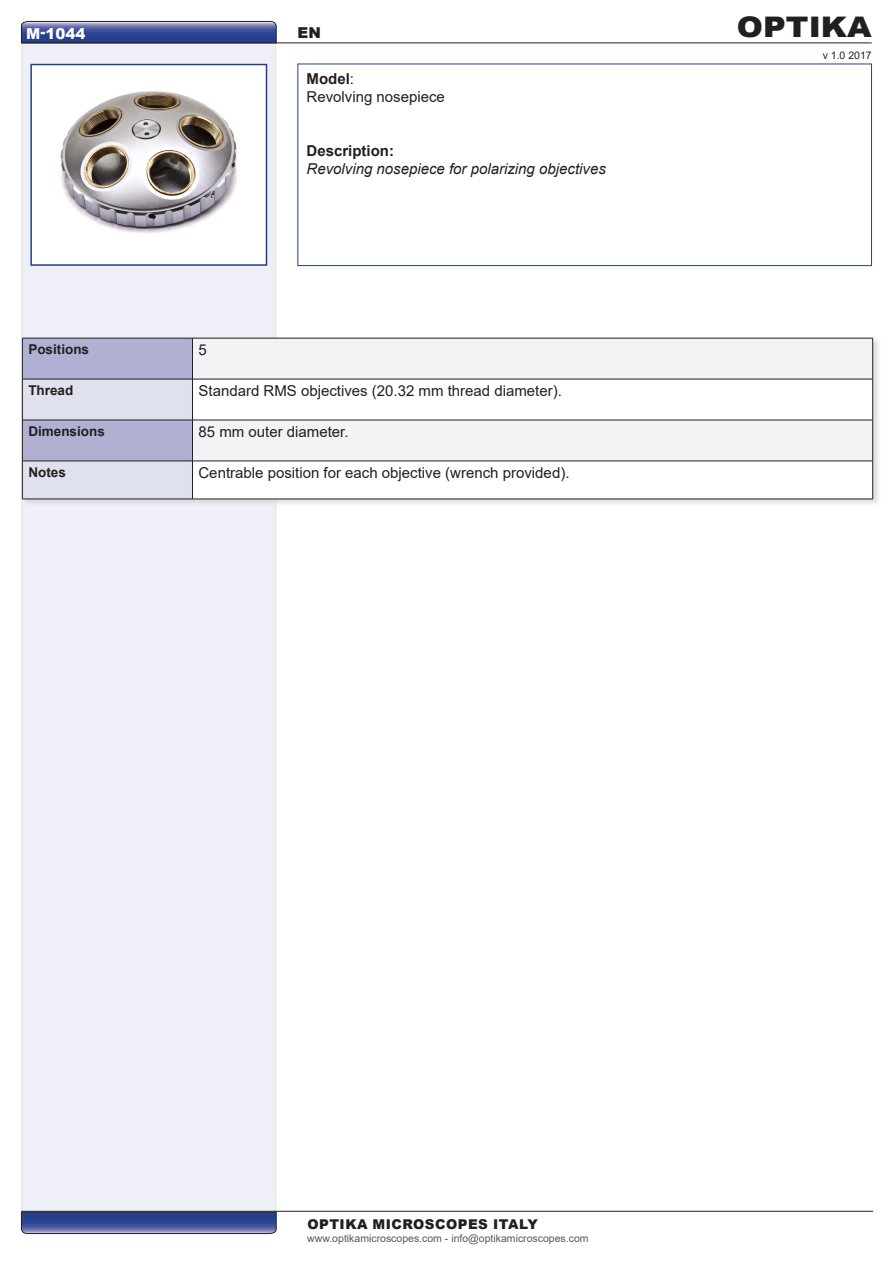
<style>
.page{position:relative;width:893px;height:1263px;background:#fff}
.page>*{position:absolute;margin:0;border:0;box-sizing:border-box;transform-origin:0 0}
.t1{font:900 28.35px "Arial";color:#231f20;scale:1.11 1}
.t2{font:15px "Arial";color:#231f20}
.t3{font:italic 15px "Arial";color:#231f20}
.t4{font:700 15px "Arial";color:#231f20}
.t5{font:900 15px "Arial";color:#fff}
.t6{font:900 15px "Arial";color:#231f20}
.t7{font:700 13.5px "Arial";color:#231f20}
.t8{font:900 13.5px "Arial";letter-spacing:.035em;color:#231f20}
.t9{font:10.5px "Arial";color:#57585a}
.t10{font:10.5px "Arial";color:#231f20}
.s1{font-weight:400}
</style>
<div class="page">
<div style="left:21px;top:42px;width:255px;height:1171px;background:#eff0f7;border:2px solid #e6e7e9"></div>
<svg style="left:21px;top:21px;width:256px;height:22px;background:#4b5996"></svg>
<hr style="left:21px;top:43px;width:851px;height:1px;background:#231f20">
<div style="left:22px;top:338px;width:859px;height:170px;background:#d1d2d4;opacity:.75"></div>
<div style="left:193px;top:339px;width:679px;height:122px;background:#f2f3f4"></div>
<svg style="left:23px;top:339px;width:169px;height:160px"></svg>
<div style="left:192px;top:379px;width:681px;height:41px;background:#fff"></div>
<div style="left:192px;top:461px;width:681px;height:38px;background:#fff"></div>
<hr style="left:22px;top:338px;width:170px;height:1px;background:#231f20">
<hr style="left:22px;top:338px;width:1px;height:41px;background:#231f20">
<hr style="left:192px;top:338px;width:681px;height:1px;background:#231f20">
<hr style="left:192px;top:338px;width:1px;height:41px;background:#231f20">
<hr style="left:872px;top:338px;width:1px;height:41px;background:#231f20">
<hr style="left:22px;top:379px;width:170px;height:1px;background:#231f20">
<hr style="left:22px;top:379px;width:1px;height:41px;background:#231f20">
<hr style="left:192px;top:379px;width:681px;height:1px;background:#231f20">
<hr style="left:192px;top:379px;width:1px;height:41px;background:#231f20">
<hr style="left:872px;top:379px;width:1px;height:41px;background:#231f20">
<hr style="left:22px;top:420px;width:170px;height:1px;background:#231f20">
<hr style="left:22px;top:420px;width:1px;height:41px;background:#231f20">
<hr style="left:192px;top:420px;width:681px;height:1px;background:#231f20">
<hr style="left:192px;top:420px;width:1px;height:41px;background:#231f20">
<hr style="left:872px;top:420px;width:1px;height:41px;background:#231f20">
<hr style="left:22px;top:461px;width:170px;height:1px;background:#231f20">
<hr style="left:22px;top:461px;width:1px;height:38px;background:#231f20">
<hr style="left:192px;top:461px;width:681px;height:1px;background:#231f20">
<hr style="left:192px;top:461px;width:1px;height:38px;background:#231f20">
<hr style="left:872px;top:461px;width:1px;height:38px;background:#231f20">
<hr style="left:22px;top:499px;width:170px;height:1px;background:#231f20">
<hr style="left:192px;top:499px;width:681px;height:1px;background:#231f20">
<div style="left:298px;top:64px;width:574px;height:202px;border:1px solid #253f8e"></div>
<hr style="left:21px;top:1211px;width:852px;height:1px;background:#231f20">
<div style="left:31px;top:65px;width:235px;height:200px;background:#fff"></div>
<img style="left:60px;top:91px;width:178px;height:142px">
<div style="left:30px;top:64px;width:237px;height:202px;border:2px solid #253f8e"></div>
<svg style="left:21px;top:1212px;width:256px;height:22px;background:#435393"></svg>
<p class="t5" style="left:26px;top:22px;width:61px">M-1044</p>
<p class="t6" style="left:298px;top:21px;width:25px">EN</p>
<p class="t4" style="left:307px;top:68px;width:49px">Model<span class="s1">:</span></p>
<p class="t2" style="left:307px;top:86px;width:140px">Revolving nosepiece</p>
<p class="t4" style="left:307px;top:140px;width:89px">Description:</p>
<p class="t3" style="left:307px;top:159px;width:301px">Revolving nosepiece for polarizing objectives</p>
<p class="t7" style="left:28px;top:340px;width:62px">Positions</p>
<p class="t2" style="left:198px;top:339px;width:10px">5</p>
<p class="t7" style="left:28px;top:381px;width:47px">Thread</p>
<p class="t2" style="left:198px;top:380px;width:365px">Standard RMS objectives (20.32 mm thread diameter).</p>
<p class="t7" style="left:28px;top:422px;width:78px">Dimensions</p>
<p class="t2" style="left:198px;top:421px;width:152px">85 mm outer diameter.</p>
<p class="t7" style="left:28px;top:462px;width:39px">Notes</p>
<p class="t2" style="left:198px;top:462px;width:372px">Centrable position for each objective (wrench provided).</p>
<p class="t1" style="left:737px;top:7px;width:123px">OPTIKA</p>
<p class="t10" style="left:823px;top:48px;width:51px">v 1.0 2017</p>
<p class="t8" style="left:307px;top:1214px;width:232px">OPTIKA MICROSCOPES ITALY</p>
<p class="t9" style="left:307px;top:1231px;width:283px">www.optikamicroscopes.com - info@optikamicroscopes.com</p>
</div>
